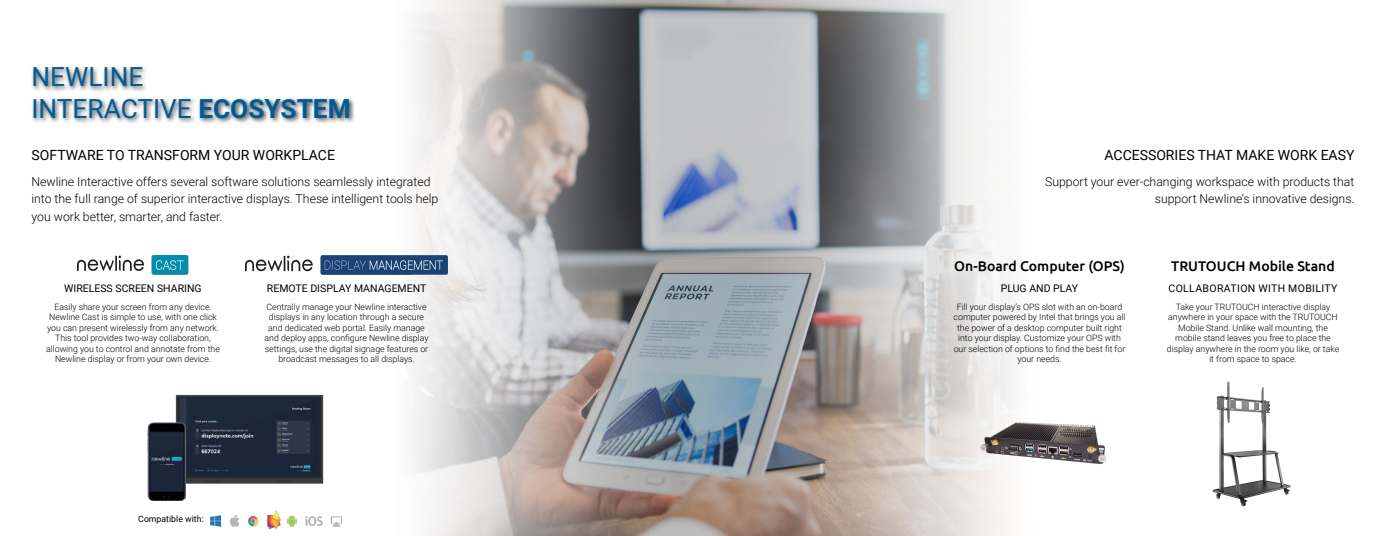
<style>
.page{position:relative;width:1386px;height:536px;background:#fff}
.page>*{position:absolute;margin:0;border:0;box-sizing:border-box;transform-origin:0 0}
.t1{font:26.25px/31.5px "Roboto";color:#005b94}
.t2{font:14px "Roboto";color:#000}
.t3{font:500 14px "Ubuntu";color:#000}
.t4{font:300 12.25px/17.5px "Roboto";color:#000}
.t5{font:10.5px "Roboto";color:#000}
.t6{font:10.5px "Roboto";letter-spacing:.035em;color:#000}
.t7{font:300 8.75px/10.5px "Roboto";color:#000;text-align:center}
.t8{font:8.75px "Roboto";color:#000}
.s1{font-weight:700}
</style>
<div class="page">
<img style="left:115px;top:0;width:900px;height:536px">
<div style="left:31px;top:65px;width:325px;height:59px;background:#000;opacity:.75"></div>
<img style="left:77px;top:256px;width:112px;height:18px">
<img style="left:166px;top:384px;width:166px;height:116px">
<img style="left:147px;top:422px;width:39px;height:78px">
<img style="left:211px;top:510px;width:130px;height:19px">
<img style="left:245px;top:256px;width:203px;height:18px">
<img style="left:1212px;top:381px;width:79px;height:126px">
<img style="left:941px;top:410px;width:165px;height:66px">
<h1 class="t1" style="left:32px;top:60px;width:321px">NEWLINE<br>INTERACTIVE <span class="s1">ECOSYSTEM</span></h1>
<h2 class="t2" style="left:32px;top:145px;width:305px">SOFTWARE TO TRANSFORM YOUR WORKPLACE</h2>
<h3 class="t4" style="left:32px;top:172px;width:408px">Newline Interactive offers several software solutions seamlessly integrated into the full range of superior interactive displays. These intelligent tools help you work better, smarter, and faster.</h3>
<p class="t5" style="left:64px;top:280px;width:139px">WIRELESS SCREEN SHARING</p>
<p class="t7" style="left:46px;top:301px;width:175px">Easily share your screen from any device.<br>Newline Cast is simple to use, with one click you can present wirelessly from any network.<br>This tool provides two-way collaboration, allowing you to control and annotate from the Newline display or from your own device.</p>
<p class="t5" style="left:267px;top:281px;width:161px">REMOTE DISPLAY MANAGEMENT</p>
<p class="t7" style="left:265px;top:301px;width:166px">Centrally manage your Newline interactive displays in any location through a secure and dedicated web portal. Easily manage and deploy apps, configure Newline display settings, use the digital signage features or broadcast messages to all displays.</p>
<p class="t8" style="left:138px;top:512px;width:67px">Compatible with:</p>
<h2 class="t2" style="left:1104px;top:145px;width:252px">ACCESSORIES THAT MAKE WORK EASY</h2>
<h3 class="t4" style="left:1045px;top:172px;width:311px;text-align:right">Support your ever-changing workspace with products that support Newline’s innovative designs.</h3>
<h2 class="t3" style="left:954px;top:257px;width:172px">On-Board Computer (OPS)</h2>
<h2 class="t3" style="left:1171px;top:257px;width:165px">TRUTOUCH Mobile Stand</h2>
<p class="t5" style="left:1001px;top:281px;width:79px">PLUG AND PLAY</p>
<p class="t7" style="left:954px;top:301px;width:173px">Fill your display’s OPS slot with an on-board computer powered by Intel that brings you all the power of a desktop computer built right into your display. Customize your OPS with our selection of options to find the best fit for your needs.</p>
<p class="t6" style="left:1168px;top:280px;width:171px">COLLABORATION WITH MOBILITY</p>
<p class="t7" style="left:1167px;top:301px;width:174px">Take your TRUTOUCH interactive display anywhere in your space with the TRUTOUCH Mobile Stand. Unlike wall mounting, the mobile stand leaves you free to place the display anywhere in the room you like, or take it from space to space.</p>
</div>
